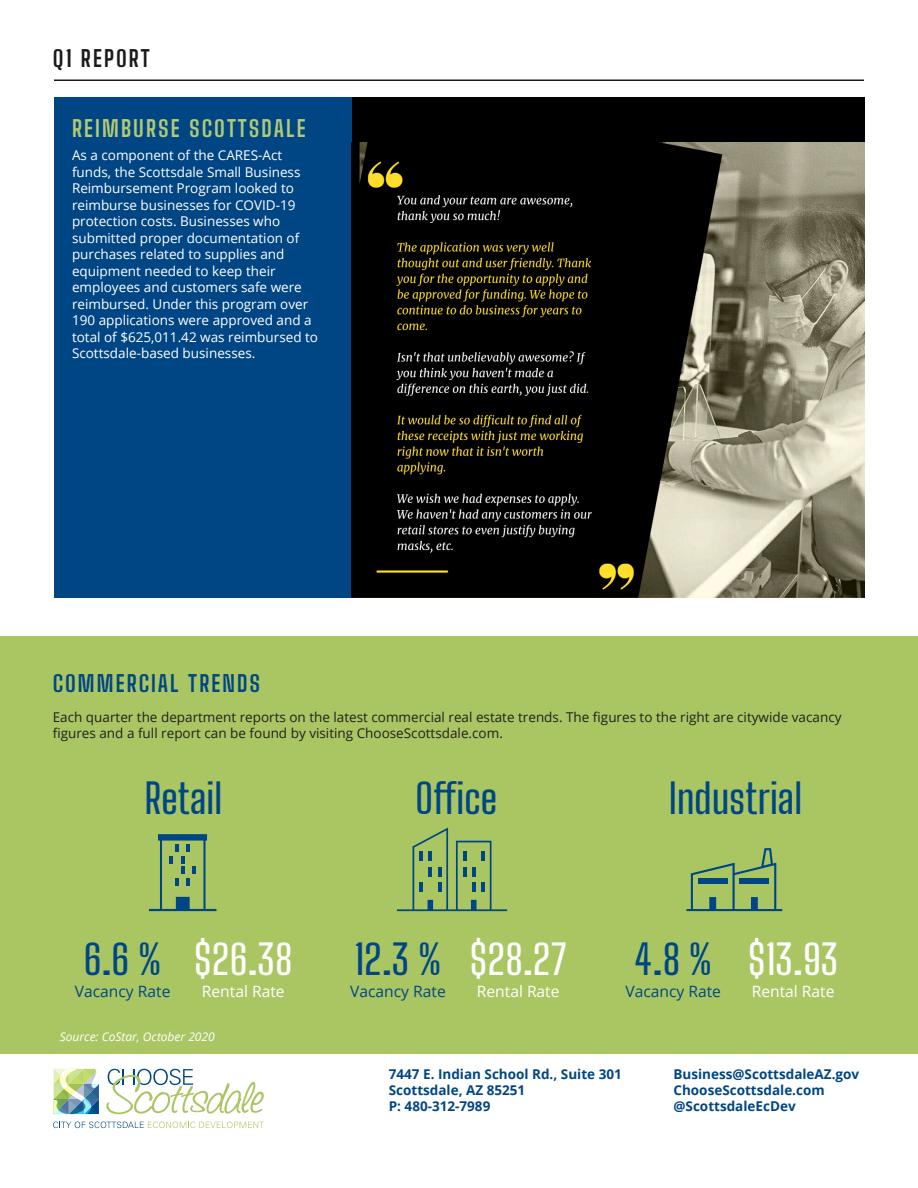
<style>
.page{position:relative;width:918px;height:1188px;background:#fff}
.page>*{position:absolute;margin:0;border:0;box-sizing:border-box;transform-origin:0 0}
.t1{font:500 40.95px "Big Shoulders Text";letter-spacing:-.005em;color:#004684}
.t2{font:500 40.95px "Big Shoulders Text";color:#fff}
.t3{font:700 22.5px "Big Shoulders Text";letter-spacing:.085em;color:#b1ca73}
.t4{font:700 22.5px "Big Shoulders Text";letter-spacing:.085em;color:#004684}
.t5{font:700 22.5px "Big Shoulders Text";letter-spacing:.09em;color:#1a1a1a}
.t6{font:15.6px "Open Sans";color:#004684}
.t7{font:15.6px "Open Sans";color:#fff}
.t8{font:13.5px/16.5px "Open Sans";color:#fff}
.t9{font:13.5px/16.2px "Open Sans";color:#231f20}
.t10{font:700 13.5px/16.2px "Open Sans";color:#004684}
.t11{font:italic 12px "Open Sans";color:#fff}
</style>
<div class="page">
<div style="left:54px;top:97px;width:321px;height:500px;background:#004684"></div>
<div style="left:0;top:636px;width:918px;height:418px;background:#aac663"></div>
<hr style="left:54px;top:80px;width:810px;height:1px;background:#1a1a1a">
<svg style="left:53px;top:1122px;width:211px;height:6px"></svg>
<svg style="left:54px;top:1069px;width:45px;height:45px;background:#9cbea6"></svg>
<svg style="left:106px;top:1069px;width:158px;height:45px"></svg>
<div style="left:352px;top:97px;width:512px;height:500px;background:#000"></div>
<img style="left:359px;top:143px;width:505px;height:454px">
<svg style="left:686px;top:848px;width:96px;height:63px"></svg>
<div style="left:698px;top:879px;width:30px;height:5px;background:#004684"></div>
<div style="left:740px;top:879px;width:29px;height:5px;background:#004684"></div>
<svg style="left:397px;top:828px;width:110px;height:83px"></svg>
<svg style="left:149px;top:834px;width:67px;height:77px"></svg>
<p class="t5" style="left:53px;top:42px;width:99px">Q1 REPORT</p>
<p class="t3" style="left:72px;top:113px;width:235px">REIMBURSE SCOTTSDALE</p>
<p class="t8" style="left:72px;top:147px;width:248px">As a component of the CARES-Act funds, the Scottsdale Small Business Reimbursement Program looked to reimburse businesses for COVID-19 protection costs. Businesses who submitted proper documentation of purchases related to supplies and equipment needed to keep their employees and customers safe were reimbursed. Under this program over 190 applications were approved and a total of $625,011.42 was reimbursed to Scottsdale-based businesses.</p>
<p class="t4" style="left:53px;top:668px;width:209px">COMMERCIAL TRENDS</p>
<p class="t9" style="left:53px;top:709px;width:790px">Each quarter the department reports on the latest commercial real estate trends. The figures to the right are citywide vacancy figures and a full report can be found by visiting ChooseScottsdale.com.</p>
<p class="t1" style="left:144px;top:771px;width:79px">Retail</p>
<p class="t1" style="left:415px;top:771px;width:83px">Office</p>
<p class="t1" style="left:669px;top:771px;width:135px">Industrial</p>
<p class="t1" style="left:84px;top:932px;width:79px">6.6 %</p>
<p class="t6" style="left:75px;top:981px;width:97px">Vacancy Rate</p>
<p class="t2" style="left:194px;top:932px;width:100px">$26.38</p>
<p class="t7" style="left:202px;top:981px;width:84px">Rental Rate</p>
<p class="t11" style="left:60px;top:1028px;width:156px">Source: CoStar, October 2020</p>
<p class="t1" style="left:355px;top:932px;width:88px">12.3 %</p>
<p class="t6" style="left:350px;top:981px;width:97px">Vacancy Rate</p>
<p class="t2" style="left:470px;top:932px;width:99px">$28.27</p>
<p class="t7" style="left:477px;top:981px;width:84px">Rental Rate</p>
<p class="t1" style="left:634px;top:932px;width:79px">4.8 %</p>
<p class="t6" style="left:626px;top:981px;width:97px">Vacancy Rate</p>
<p class="t2" style="left:748px;top:932px;width:92px">$13.93</p>
<p class="t7" style="left:752px;top:981px;width:84px">Rental Rate</p>
<p class="t10" style="left:389px;top:1065px;width:235px">7447 E. Indian School Rd., Suite 301<br>Scottsdale, AZ 85251</p>
<p class="t10" style="left:389px;top:1098px;width:103px">P: 480-312-7989</p>
<p class="t10" style="left:674px;top:1065px;width:187px">Business@ScottsdaleAZ.gov</p>
<p class="t10" style="left:674px;top:1081px;width:153px">ChooseScottsdale.com</p>
<p class="t10" style="left:674px;top:1098px;width:124px">@ScottsdaleEcDev</p>
</div>
